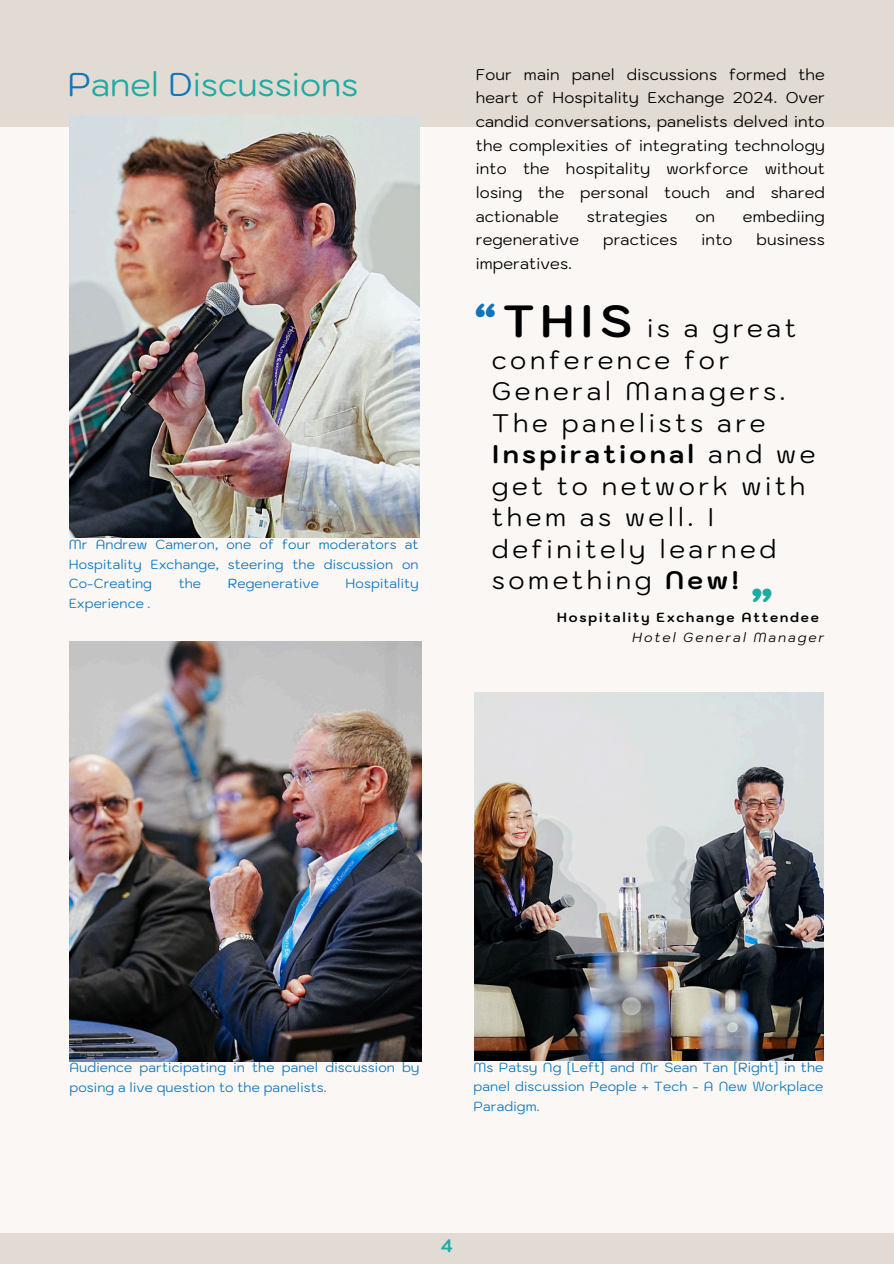
<style>
.page{position:relative;width:894px;height:1264px;background:#fff}
.page>*{position:absolute;margin:0;border:0;box-sizing:border-box;transform-origin:0 0}
.t1{font:700 45px "Kodchasan";color:#000}
.t2{font:700 45px "Kodchasan";color:#1daba2}
.t3{font:33px "Kodchasan";color:#1daba2}
.t4{font:25.35px/31.5px "Kodchasan";letter-spacing:.14em;color:#000}
.t5{font:700 18px "Kodchasan";color:#1daba2}
.t6{font:15.6px/23.7px "Kodchasan";letter-spacing:.01em;color:#000;text-align:justify}
.t7{font:13.2px/19.8px "Kodchasan";letter-spacing:.01em;color:#0e76bc;text-align:justify}
.t8{font:700 13.2px "Kodchasan";letter-spacing:.14em;color:#000}
.t9{font:italic 13.2px "Kodchasan";letter-spacing:.14em;color:#000}
.s1{color:#0e76bc}
.s2{font-weight:700}
</style>
<div class="page">
<div style="left:0;top:0;width:893px;height:1263px;background:#faf7f5"></div>
<div style="left:0;top:0;width:893px;height:127px;background:#e1dbd3"></div>
<div style="left:0;top:1232px;width:893px;height:31px;background:#e1dbd3"></div>
<img style="left:474px;top:692px;width:349px;height:368px">
<img style="left:69px;top:116px;width:350px;height:422px">
<img style="left:69px;top:641px;width:353px;height:420px">
<h1 class="t3" style="left:67px;top:62px;width:292px"><span class="s1">P</span>anel <span class="s1">D</span>iscussions</h1>
<p class="t7" style="left:69px;top:534px;width:351px">Mr Andrew Cameron, one of four moderators at Hospitality Exchange, steering the discussion on Co-Creating</p>
<p class="t7" style="left:179px;top:573px;width:24px">the</p>
<p class="t7" style="left:228px;top:573px;width:93px">Regenerative</p>
<p class="t7" style="left:345px;top:573px;width:74px">Hospitality</p>
<p class="t7" style="left:69px;top:593px;width:83px">Experience .</p>
<p class="t6" style="left:475px;top:62px;width:350px">Four main panel discussions formed the heart of Hospitality Exchange 2024. Over candid conversations, panelists delved into the complexities of integrating technology into the hospitality workforce without losing the personal touch and shared actionable</p>
<p class="t6" style="left:586px;top:204px;width:82px">strategies</p>
<p class="t6" style="left:695px;top:204px;width:21px">on</p>
<p class="t6" style="left:742px;top:204px;width:83px">embediing</p>
<p class="t6" style="left:475px;top:227px;width:105px">regenerative</p>
<p class="t6" style="left:603px;top:227px;width:76px">practices</p>
<p class="t6" style="left:701px;top:227px;width:32px">into</p>
<p class="t6" style="left:756px;top:227px;width:70px">business</p>
<p class="t6" style="left:475px;top:251px;width:97px">imperatives.</p>
<p class="t1" style="left:474px;top:291px;width:160px"><span class="s1">“</span>THIS</p>
<p class="t4" style="left:491px;top:312px;width:325px;text-indent:155px">is a great conference for<br>General Managers.<br>The panelists are<br><span class="s2">Inspirational</span> and we get to network with them as well. I definitely learned something <span class="s2">New!</span></p>
<p class="t8" style="left:557px;top:608px;width:263px">Hospitality Exchange Attendee</p>
<p class="t9" style="left:632px;top:628px;width:193px">Hotel General Manager</p>
<p class="t2" style="left:750px;top:575px;width:24px">”</p>
<p class="t7" style="left:69px;top:1057px;width:351px">Audience participating in the panel discussion by posing a live question to the panelists.</p>
<h3 class="t7" style="left:473px;top:1056px;width:351px">Ms Patsy Ng [Left] and Mr Sean Tan [Right] in the panel discussion People + Tech - A New Workplace Paradigm.</h3>
<p class="t5" style="left:440px;top:1233px;width:13px">4</p>
</div>
